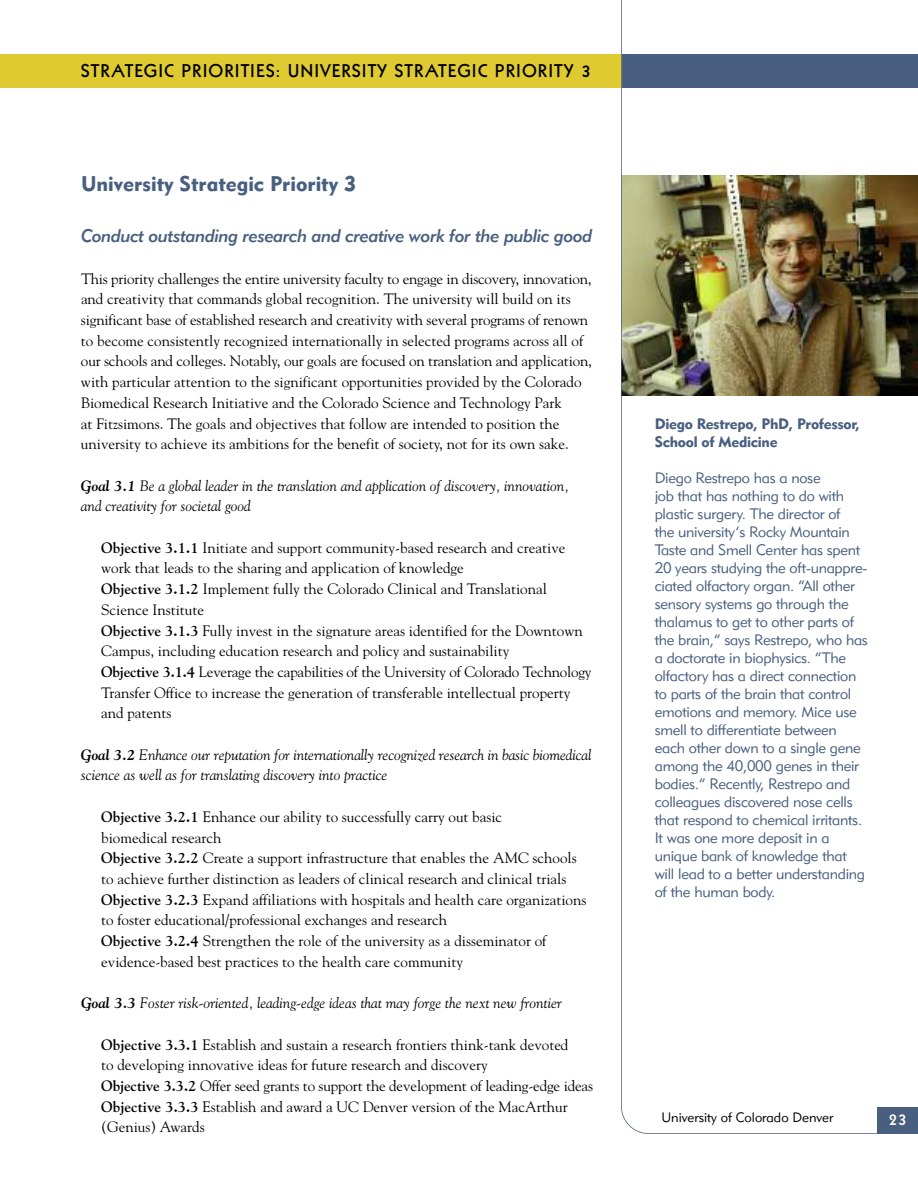
<style>
.page{position:relative;width:918px;height:1188px;background:#fff}
.page>*{position:absolute;margin:0;border:0;box-sizing:border-box;transform-origin:0 0}
.t1{font:21px "Geometric 415 BT Black A";color:#485f7f}
.t2{font:18px "Geometric 415 BT Medium Italic A";letter-spacing:-.015em;color:#485f7f}
.t3{font:18px "Geometric 231 BT Bold C";letter-spacing:.055em;color:#000}
.t4{font:16.5px "Geometric 231 BT Bold C";color:#fff}
.t5{font:15px/20.7px "Goudy";color:#000}
.t6{font:15px/18px "Geometric 415 BT Lite A";letter-spacing:-.015em;color:#485f7f}
.t7{font:italic 15px/20.7px "Goudy";color:#000}
.t8{font:15px/18px "Geometric 415 BT Black A";letter-spacing:-.015em;color:#485f7f}
.t9{font:13.5px "Geometric 415 BT Lite A";color:#000}
.s1{font-weight:700}
</style>
<div class="page">
<div style="left:0;top:54px;width:621px;height:34px;background:#dfcb31"></div>
<svg style="left:621px;top:0;width:297px;height:1134px"></svg>
<div style="left:878px;top:1107px;width:40px;height:27px;background:#485f7f"></div>
<p class="t3" style="left:81px;top:64px;width:512px">STRATEGIC PRIORITIES: UNIVERSITY STRATEGIC PRIORITY 3</p>
<h1 class="t1" style="left:81px;top:176px;width:277px">University Strategic Priority 3</h1>
<p class="t2" style="left:81px;top:230px;width:513px">Conduct outstanding research and creative work for the public good</p>
<p class="t5" style="left:81px;top:268px;width:513px">This priority challenges the entire university faculty to engage in discovery, innovation, and creativity that commands global recognition. The university will build on its significant base of established research and creativity with several programs of renown to become consistently recognized internationally in selected programs across all of our schools and colleges. Notably, our goals are focused on translation and application, with particular attention to the significant opportunities provided by the Colorado Biomedical Research Initiative and the Colorado Science and Technology Park<br>at Fitzsimons. The goals and objectives that follow are intended to position the university to achieve its ambitions for the benefit of society, not for its own sake.</p>
<p class="t7" style="left:81px;top:475px;width:490px"><span class="s1">Goal 3.1</span> Be a global leader in the translation and application of discovery, innovation, and creativity for societal good</p>
<p class="t5" style="left:101px;top:537px;width:492px"><span class="s1">Objective 3.1.1</span> Initiate and support community-based research and creative work that leads to the sharing and application of knowledge<br><span class="s1">Objective 3.1.2</span> Implement fully the Colorado Clinical and Translational Science Institute<br><span class="s1">Objective 3.1.3</span> Fully invest in the signature areas identified for the Downtown Campus, including education research and policy and sustainability<br><span class="s1">Objective 3.1.4</span> Leverage the capabilities of the University of Colorado Technology Transfer Office to increase the generation of transferable intellectual property and patents</p>
<p class="t7" style="left:81px;top:744px;width:512px"><span class="s1">Goal 3.2</span> Enhance our reputation for internationally recognized research in basic biomedical science as well as for translating discovery into practice</p>
<p class="t5" style="left:101px;top:806px;width:487px"><span class="s1">Objective 3.2.1</span> Enhance our ability to successfully carry out basic<br>biomedical research<br><span class="s1">Objective 3.2.2</span> Create a support infrastructure that enables the AMC schools to achieve further distinction as leaders of clinical research and clinical trials <span class="s1">Objective 3.2.3</span> Expand affiliations with hospitals and health care organizations to foster educational/professional exchanges and research<br><span class="s1">Objective 3.2.4</span> Strengthen the role of the university as a disseminator of evidence-based best practices to the health care community</p>
<p class="t7" style="left:81px;top:993px;width:482px"><span class="s1">Goal 3.3</span> Foster risk-oriented, leading-edge ideas that may forge the next new frontier</p>
<p class="t5" style="left:101px;top:1034px;width:493px"><span class="s1">Objective 3.3.1</span> Establish and sustain a research frontiers think-tank devoted<br>to developing innovative ideas for future research and discovery<br><span class="s1">Objective 3.3.2</span> Offer seed grants to support the development of leading-edge ideas <span class="s1">Objective 3.3.3</span> Establish and award a UC Denver version of the MacArthur (Genius) Awards</p>
<p class="t8" style="left:655px;top:417px;width:207px">Diego Restrepo, PhD, Professor,<br>School of Medicine</p>
<p class="t6" style="left:655px;top:471px;width:215px">Diego Restrepo has a nose<br>job that has nothing to do with plastic surgery. The director of<br>the university’s Rocky Mountain<br>Taste and Smell Center has spent<br>20 years studying the oft-unappre&shy;ciated olfactory organ. “All other sensory systems go through the thalamus to get to other parts of the brain,” says Restrepo, who has a doctorate in biophysics. “The olfactory has a direct connection to parts of the brain that control emotions and memory. Mice use smell to differentiate between each other down to a single gene among the 40,000 genes in their bodies.” Recently, Restrepo and colleagues discovered nose cells that respond to chemical irritants.<br>It was one more deposit in a unique bank of knowledge that will lead to a better understanding of the human body.</p>
<p class="t9" style="left:661px;top:1112px;width:173px">University of Colorado Denver</p>
<p class="t4" style="left:889px;top:1113px;width:20px">23</p>
<p class="t4" style="left:898px;top:1113px;width:11px">5</p>
</div>
